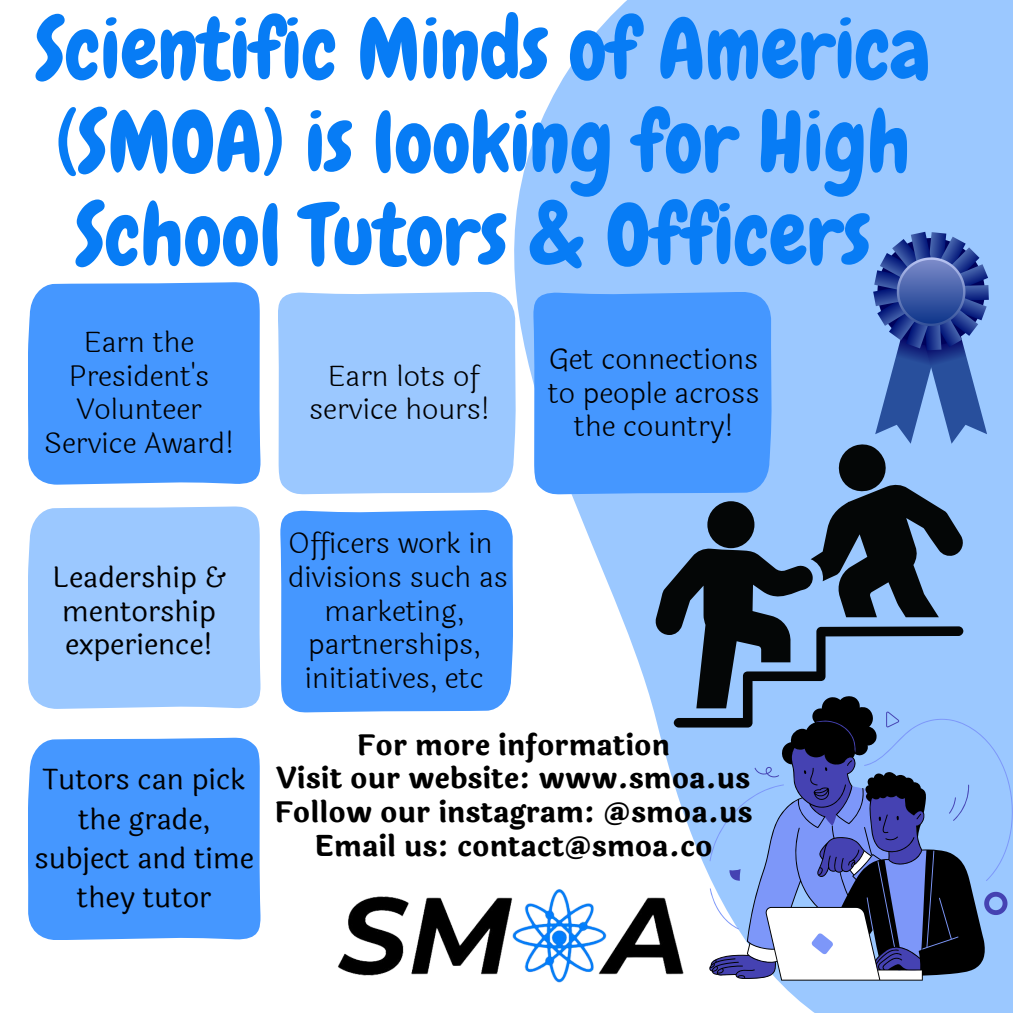
<style>
.page{position:relative;width:1013px;height:1013px;background:#fff}
.page>*{position:absolute;margin:0;border:0;box-sizing:border-box;transform-origin:0 0}
.t1{font:84.75px/92.8px "Chewy";color:#077cf5}
.t2{font:300 28.75px/33.8px "Laila";color:#000;text-align:center}
.t3{font:700 28.75px "Laila";color:#000}
.t4{font:28.75px/39.4px "Laila";color:#000;text-align:center}
</style>
<div class="page">
<svg style="left:514px;top:0;width:498px;height:1012px;fill:#9bc8ff"></svg>
<div style="left:278px;top:292px;width:237px;height:202px;background:#9bc8ff"></div>
<div style="left:280px;top:510px;width:233px;height:202px;background:#4597ff"></div>
<div style="left:28px;top:282px;width:232px;height:202px;background:#4597ff"></div>
<div style="left:28px;top:506px;width:232px;height:203px;background:#9bc8ff"></div>
<img style="left:338px;top:854px;width:348px;height:158px">
<div style="left:28px;top:737px;width:232px;height:203px;background:#4597ff"></div>
<div style="left:533px;top:292px;width:121px;height:202px;background:#4597ff"></div>
<svg style="left:654px;top:232px;width:334px;height:495px;background:#668ec5"></svg>
<svg style="left:985px;top:711px;width:22px;height:267px;background:#96c1fb"></svg>
<svg style="left:709px;top:695px;width:276px;height:285px;background:#778dbe"></svg>
<p class="t1" style="left:35px;top:3px;width:896px">Scientific Minds of America (SMOA) is looking for High<br>School Tutors &amp; Officers</p>
<p class="t2" style="left:44px;top:326px;width:191px">Earn the<br>President's<br>Volunteer<br>Service Award!</p>
<p class="t2" style="left:309px;top:359px;width:182px">Earn lots of service hours!</p>
<p class="t2" style="left:547px;top:342px;width:213px">Get connections to people across the country!</p>
<p class="t4" style="left:53px;top:560px;width:174px;line-height:33.8px">Leadership &amp; mentorship experience!</p>
<p class="t4" style="left:34px;top:760px;width:221px">Tutors can pick the grade, subject and time they tutor</p>
<p class="t2" style="left:288px;top:527px;width:222px">Officers work in divisions such as marketing, partnerships, initiatives, etc</p>
<p class="t3" style="left:356px;top:723px;width:315px">For more information</p>
<p class="t3" style="left:276px;top:756px;width:476px">Visit our website: www.smoa.us</p>
<p class="t3" style="left:274px;top:790px;width:480px">Follow our instagram: @smoa.us</p>
<p class="t3" style="left:314px;top:824px;width:400px">Email us: contact@smoa.co</p>
</div>
